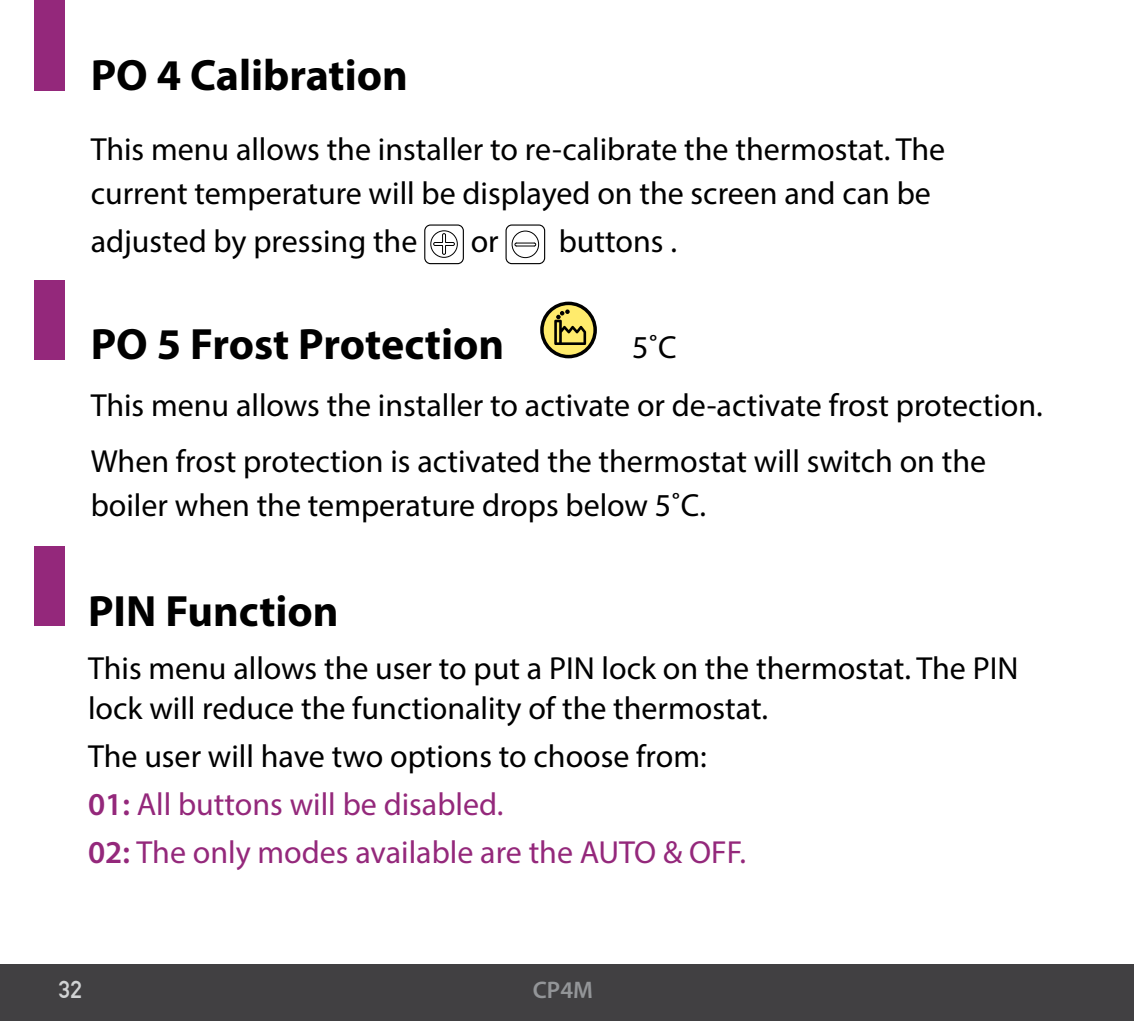
<style>
.page{position:relative;width:1134px;height:1021px;background:#fff}
.page>*{position:absolute;margin:0;border:0;box-sizing:border-box;transform-origin:0 0}
.t1{font:700 44px "Myriad Pro";color:#000}
.t2{font:32px/44px "Myriad Pro";color:#000}
.t3{font:32px/48px "Myriad Pro";color:#94287b}
.t4{font:600 24px "Myriad Pro";color:#939598}
.t5{font:700 24px "DIN Alternate";color:#d1d3d4}
.s1{color:#000}
.s2{font-weight:600}
</style>
<div class="page">
<div style="left:0;top:964px;width:1134px;height:56px;background:#414042"></div>
<div style="left:34px;top:0;width:30px;height:91px;background:#94287b"></div>
<svg style="left:424px;top:224px;width:40px;height:40px"></svg>
<div style="left:430px;top:230px;width:28px;height:28px;border:1px solid #000;border-radius:50%"></div>
<svg style="left:505px;top:224px;width:40px;height:40px"></svg>
<svg style="left:540px;top:301px;width:57px;height:57px"></svg>
<div style="left:34px;top:280px;width:30px;height:79px;background:#94287b"></div>
<div style="left:34px;top:546px;width:30px;height:79px;background:#94287b"></div>
<h1 class="t1" style="left:91px;top:47px;width:319px">PO 4 Calibration</h1>
<p class="t2" style="left:91px;top:127px;width:856px">This menu allows the installer to re-calibrate the thermostat. The current temperature will be displayed on the screen and can be</p>
<p class="t2" style="left:91px;top:219px;width:328px">adjusted by pressing the</p>
<p class="t2" style="left:471px;top:219px;width:30px">or</p>
<p class="t2" style="left:559px;top:219px;width:120px">buttons .</p>
<h1 class="t1" style="left:91px;top:315px;width:415px">PO 5 Frost Protection</h1>
<p class="t2" style="left:632px;top:325px;width:46px">5˚C</p>
<p class="t2" style="left:91px;top:377px;width:954px;line-height:55.2px">This menu allows the installer to activate or de-activate frost protection.<br>When frost protection is activated the thermostat will switch on the</p>
<p class="t2" style="left:91px;top:482px;width:617px">boiler when the temperature drops below 5˚C.</p>
<h1 class="t1" style="left:88px;top:582px;width:252px">PIN Function</h1>
<p class="t2" style="left:88px;top:648px;width:932px;line-height:40px">This menu allows the user to put a PIN lock on the thermostat. The PIN lock will reduce the functionality of the thermostat.</p>
<p class="t3" style="left:88px;top:732px;width:659px"><span class="s1">The user will have two options to choose from:<br></span><span class="s2">01:</span> All buttons will be disabled.<br><span class="s2">02:</span> The only modes available are the AUTO &amp; OFF.</p>
<p class="t5" style="left:59px;top:971px;width:25px">32</p>
<p class="t4" style="left:533px;top:974px;width:62px">CP4M</p>
</div>
